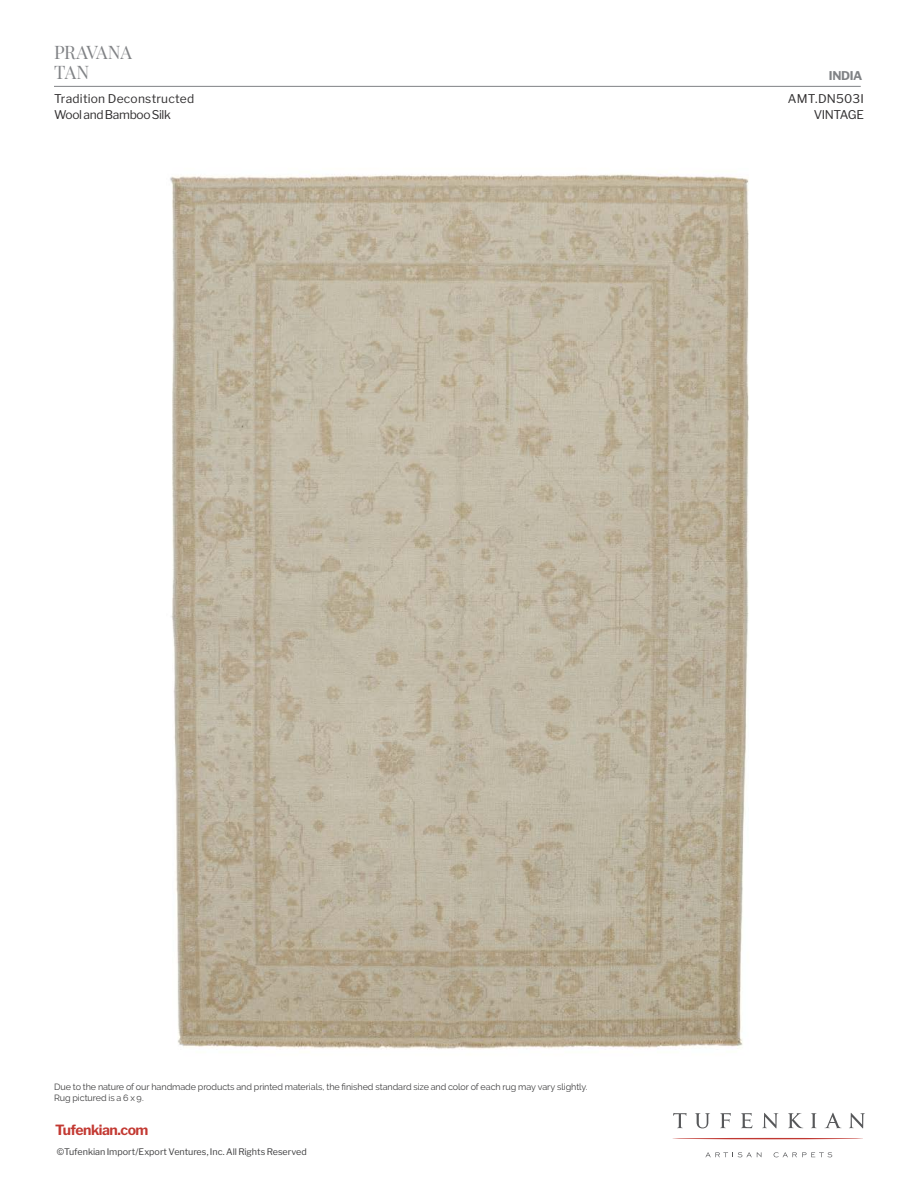
<style>
.page{position:relative;width:918px;height:1188px;background:#fff}
.page>*{position:absolute;margin:0;border:0;box-sizing:border-box;transform-origin:0 0}
.t1{font:18.3px/20.2px "Playfair Display";letter-spacing:-.03em;color:#808285}
.t2{font:700 13.95px "Libre Franklin";letter-spacing:-.04em;color:#c33932}
.t3{font:12px/16.2px "Libre Franklin";letter-spacing:.01em;color:#312f30;text-align:right}
.t4{font:12px "Libre Franklin";letter-spacing:-.03em;color:#312f30}
.t5{font:700 12px "Libre Franklin";letter-spacing:-.025em;color:#808285}
.t6{font:9px/11.2px "Raleway";letter-spacing:-.005em;color:#3e3e3f}
.t7{font:9px "Libre Franklin";letter-spacing:-.005em;color:#3e3e3f}
</style>
<div class="page">
<svg style="left:673px;top:1138px;width:190px;height:1px"></svg>
<svg style="left:825px;top:1113px;width:16px;height:15px"></svg>
<svg style="left:811px;top:1113px;width:6px;height:15px"></svg>
<svg style="left:695px;top:1113px;width:15px;height:15px"></svg>
<svg style="left:762px;top:1113px;width:16px;height:15px"></svg>
<svg style="left:849px;top:1113px;width:16px;height:15px"></svg>
<svg style="left:741px;top:1113px;width:11px;height:15px"></svg>
<svg style="left:720px;top:1113px;width:11px;height:15px"></svg>
<svg style="left:673px;top:1113px;width:14px;height:15px"></svg>
<svg style="left:788px;top:1113px;width:15px;height:15px"></svg>
<svg style="left:705px;top:1152px;width:56px;height:5px"></svg>
<svg style="left:774px;top:1152px;width:58px;height:5px"></svg>
<img style="left:170px;top:174px;width:579px;height:875px">
<hr style="left:54px;top:86px;width:807px;height:1px;background:#808285">
<h1 class="t1" style="left:54px;top:42px;width:79px">PRAVANA<br>TAN</h1>
<h3 class="t5" style="left:829px;top:69px;width:35px">INDIA</h3>
<h3 class="t3" style="left:54px;top:91px;width:142px">Tradition Deconstructed</h3>
<h3 class="t3" style="left:788px;top:91px;width:78px">AMT.DN503I<br>VINTAGE</h3>
<h3 class="t4" style="left:54px;top:108px;width:118px">Wool and Bamboo Silk</h3>
<p class="t6" style="left:54px;top:1081px;width:535px">Due to the nature of our handmade products and printed materials, the finished standard size and color of each rug may vary slightly.<br>Rug pictured is a 6 x 9.</p>
<h2 class="t2" style="left:55px;top:1121px;width:95px">Tufenkian.com</h2>
<p class="t7" style="left:57px;top:1146px;width:251px">©Tufenkian Import/Export Ventures, Inc. All Rights Reserved</p>
</div>
